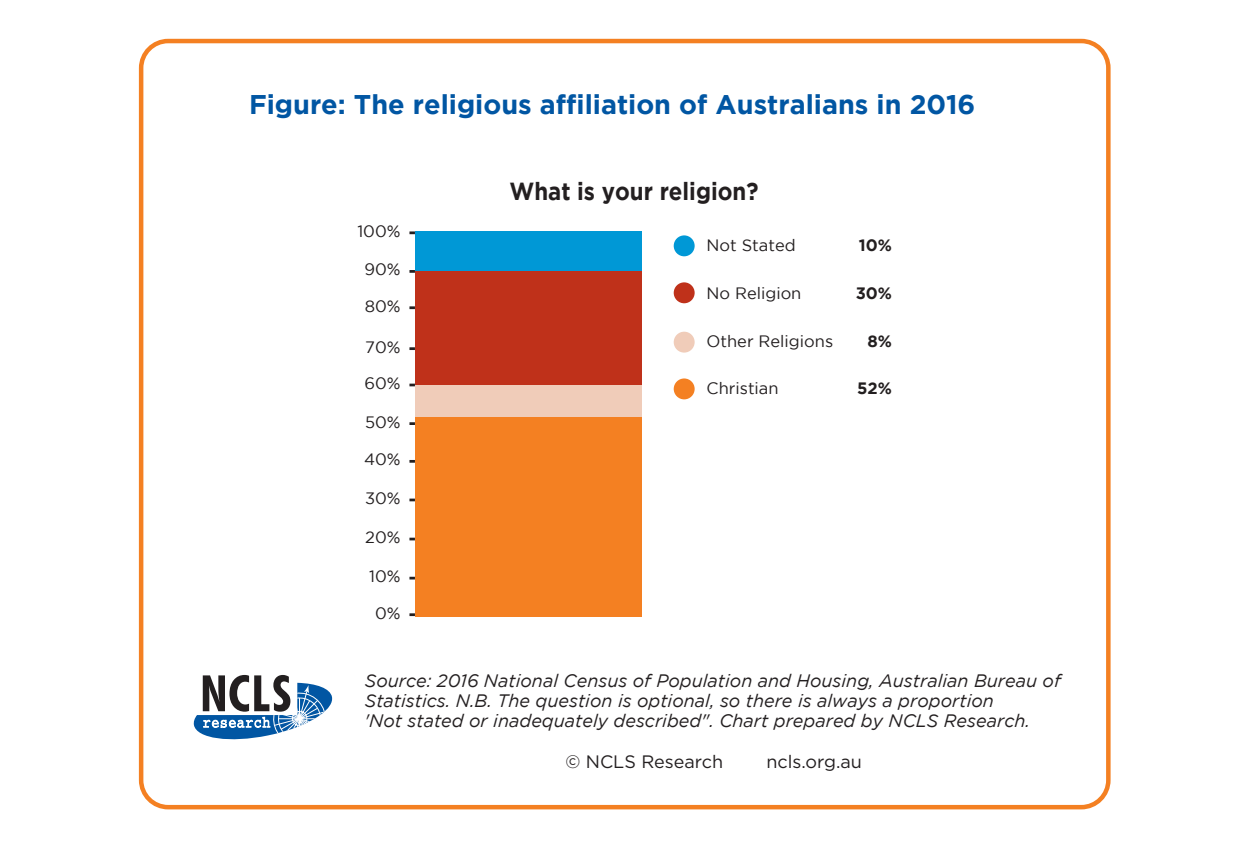
<style>
.page{position:relative;width:1259px;height:849px;background:#fff}
.page>*{position:absolute;margin:0;border:0;box-sizing:border-box;transform-origin:0 0}
.t1{font:700 27px "Gotham";color:#0156a3}
.t2{font:700 24.75px "Gotham";color:#231f20;scale:.9 1}
.t3{font:italic 18px/20.2px "Gotham";color:#231f20}
.t4{font:18px "Gotham";color:#231f20}
.t5{font:16.43px "Gotham";color:#231f20}
.t6{font:700 16.43px "Gotham";color:#231f20}
</style>
<div class="page">
<svg style="left:193px;top:675px;width:140px;height:65px"></svg>
<div style="left:139px;top:39px;width:971px;height:770px;border:4px solid #f48022;border-radius:27px"></div>
<div style="left:673px;top:235px;width:21px;height:21px;background:#0098d6;border-radius:50%"></div>
<div style="left:673px;top:282px;width:21px;height:21px;background:#bf311a;border-radius:50%"></div>
<div style="left:673px;top:332px;width:21px;height:21px;background:#f0ccb9;border-radius:50%"></div>
<div style="left:673px;top:378px;width:21px;height:21px;background:#f48022;border-radius:50%"></div>
<div style="left:415px;top:231px;width:227px;height:40px;background:#0098d6"></div>
<div style="left:415px;top:271px;width:227px;height:114px;background:#bf311a"></div>
<div style="left:415px;top:385px;width:227px;height:32px;background:#f0ccb9"></div>
<div style="left:415px;top:417px;width:227px;height:200px;background:#f48022"></div>
<svg style="left:409px;top:577px;width:6px;height:3px"></svg>
<svg style="left:409px;top:613px;width:6px;height:3px"></svg>
<svg style="left:409px;top:538px;width:6px;height:2px"></svg>
<svg style="left:409px;top:499px;width:6px;height:2px"></svg>
<svg style="left:409px;top:460px;width:6px;height:3px"></svg>
<svg style="left:409px;top:422px;width:6px;height:3px"></svg>
<svg style="left:409px;top:384px;width:6px;height:2px"></svg>
<svg style="left:409px;top:347px;width:6px;height:3px"></svg>
<svg style="left:409px;top:306px;width:6px;height:3px"></svg>
<svg style="left:409px;top:270px;width:6px;height:3px"></svg>
<svg style="left:409px;top:231px;width:6px;height:3px"></svg>
<h1 class="t1" style="left:249px;top:89px;width:728px">Figure: The religious affiliation of Australians in 2016</h1>
<p class="t5" style="left:357px;top:222px;width:45px">100%</p>
<p class="t5" style="left:364px;top:260px;width:38px">90%</p>
<p class="t5" style="left:365px;top:297px;width:37px">80%</p>
<p class="t5" style="left:365px;top:338px;width:37px">70%</p>
<p class="t5" style="left:364px;top:374px;width:38px">60%</p>
<p class="t5" style="left:365px;top:413px;width:37px">50%</p>
<p class="t5" style="left:364px;top:450px;width:38px">40%</p>
<p class="t5" style="left:365px;top:489px;width:37px">30%</p>
<p class="t5" style="left:365px;top:528px;width:37px">20%</p>
<p class="t5" style="left:369px;top:567px;width:33px">10%</p>
<p class="t5" style="left:375px;top:604px;width:27px">0%</p>
<h2 class="t2" style="left:509px;top:177px;width:278px">What is your religion?</h2>
<p class="t5" style="left:706px;top:236px;width:91px">Not Stated</p>
<p class="t5" style="left:706px;top:284px;width:96px">No Religion</p>
<p class="t5" style="left:706px;top:332px;width:128px">Other Religions</p>
<p class="t5" style="left:706px;top:379px;width:74px">Christian</p>
<p class="t6" style="left:859px;top:236px;width:35px">10%</p>
<p class="t6" style="left:855px;top:284px;width:38px">30%</p>
<p class="t6" style="left:867px;top:331px;width:26px">8%</p>
<p class="t6" style="left:857px;top:379px;width:36px">52%</p>
<p class="t3" style="left:365px;top:670px;width:697px">Source: 2016 National Census of Population and Housing, Australian Bureau of<br>Statistics. N.B. The question is optional, so there is always a proportion<br>'Not stated or inadequately described". Chart prepared by NCLS Research.</p>
<p class="t4" style="left:565px;top:752px;width:159px">© NCLS Research</p>
<p class="t4" style="left:766px;top:752px;width:97px">ncls.org.au</p>
</div>
